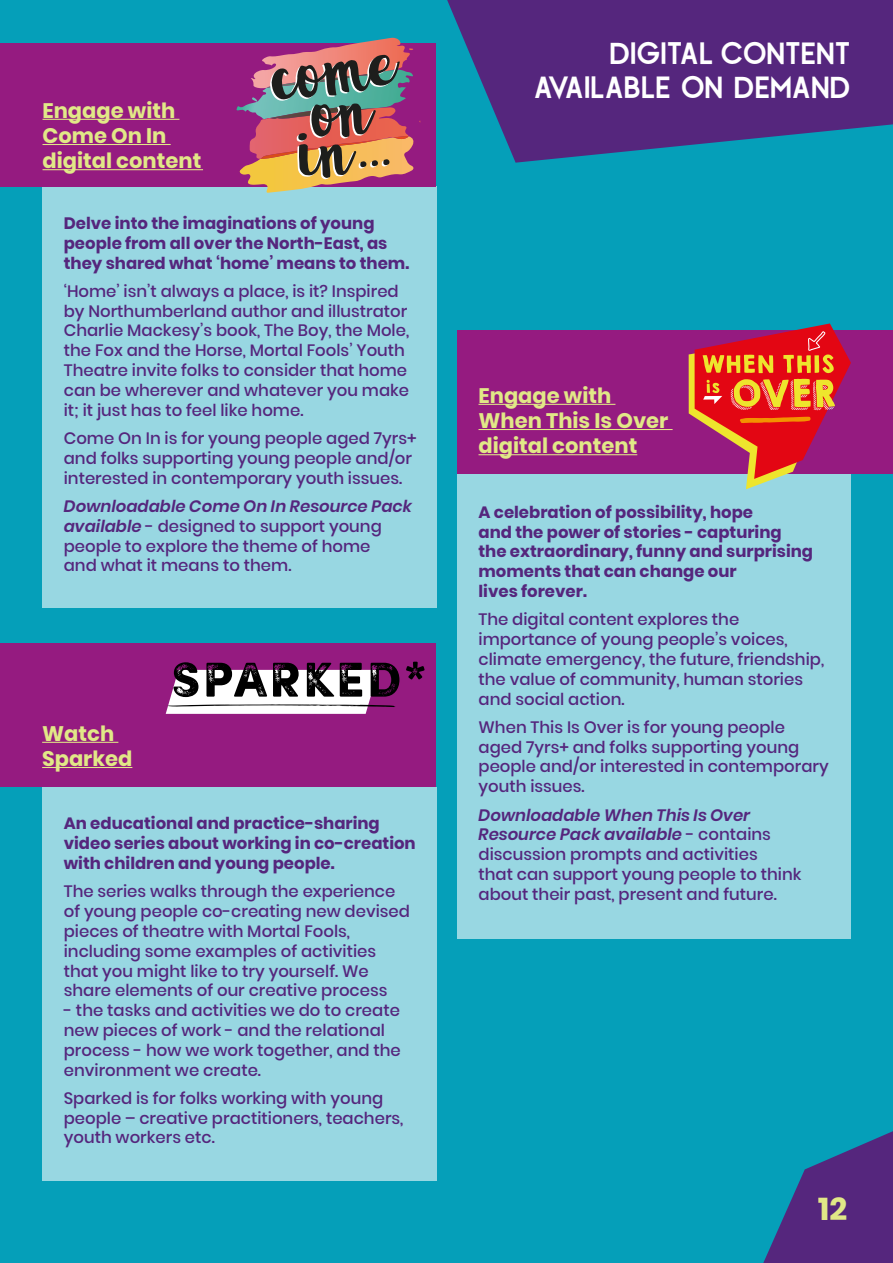
<style>
.page{position:relative;width:893px;height:1263px;background:#059fb9}
.page>*{position:absolute;margin:0;border:0;box-sizing:border-box;transform-origin:0 0}
.t1{font:45.3px/34px "Quirk";color:#fff;text-align:right}
.t2{font:700 31.5px "Poppins";color:#e1e887}
.t3{font:700 21px/25.2px "Poppins";color:#e1e887}
.t4{font:500 16.5px/19.8px "Poppins";color:#55267d}
.t5{font:700 16.5px/19.8px "Poppins";color:#55267d}
.s1{font-weight:600;font-style:italic}
</style>
<div class="page">
<svg style="left:763px;top:1131px;width:130px;height:132px"></svg>
<div style="left:457px;top:473px;width:393px;height:466px;background:#98d7e2"></div>
<div style="left:457px;top:330px;width:436px;height:143px;background:#951b80"></div>
<svg style="left:689px;top:323px;width:162px;height:166px"></svg>
<hr style="left:478px;top:404px;width:137px;height:1px;background:#e1e887">
<hr style="left:478px;top:429px;width:195px;height:1px;background:#e1e887">
<hr style="left:478px;top:454px;width:159px;height:1px;background:#e1e887">
<div style="left:42px;top:186px;width:394px;height:422px;background:#98d7e2"></div>
<div style="left:0;top:43px;width:436px;height:143px;background:#951b80"></div>
<hr style="left:43px;top:119px;width:136px;height:1px;background:#e1e887">
<hr style="left:43px;top:144px;width:128px;height:1px;background:#e1e887">
<hr style="left:43px;top:169px;width:160px;height:1px;background:#e1e887">
<svg style="left:237px;top:38px;width:183px;height:155px"></svg>
<div style="left:42px;top:787px;width:394px;height:394px;background:#98d7e2"></div>
<div style="left:0;top:643px;width:436px;height:144px;background:#951b80"></div>
<hr style="left:42px;top:742px;width:76px;height:1px;background:#e1e887">
<hr style="left:42px;top:767px;width:90px;height:1px;background:#e1e887">
<svg style="left:406px;top:662px;width:18px;height:17px"></svg>
<svg style="left:166px;top:662px;width:233px;height:52px;background:#978294"></svg>
<svg style="left:447px;top:0;width:446px;height:163px;fill:#55267d"></svg>
<p class="t3" style="left:43px;top:98px;width:160px">Engage with<br>Come On In digital content</p>
<p class="t5" style="left:64px;top:213px;width:347px">Delve into the imaginations of young people from all over the North-East, as they shared what ‘home’ means to them.</p>
<p class="t4" style="left:64px;top:281px;width:347px">‘Home’ isn’t always a place, is it? Inspired by Northumberland author and illustrator Charlie Mackesy’s book, The Boy, the Mole, the Fox and the Horse, Mortal Fools’ Youth Theatre invite folks to consider that home can be wherever and whatever you make it; it just has to feel like home.</p>
<p class="t4" style="left:64px;top:428px;width:354px">Come On In is for young people aged 7yrs+ and folks supporting young people and/or interested in contemporary youth issues.</p>
<p class="t4" style="left:64px;top:496px;width:350px"><span class="s1">Downloadable Come On In Resource Pack available</span> - designed to support young people to explore the theme of home<br>and what it means to them.</p>
<p class="t3" style="left:42px;top:721px;width:92px">Watch<br>Sparked</p>
<p class="t5" style="left:64px;top:814px;width:353px">An educational and practice-sharing video series about working in co-creation with children and young people.</p>
<p class="t4" style="left:64px;top:882px;width:348px">The series walks through the experience of young people co-creating new devised pieces of theatre with Mortal Fools, including some examples of activities that you might like to try yourself. We share elements of our creative process</p>
<p class="t4" style="left:64px;top:1000px;width:339px">- the tasks and activities we do to create new pieces of work - and the relational process - how we work together, and the environment we create.</p>
<p class="t4" style="left:64px;top:1088px;width:341px">Sparked is for folks working with young people – creative practitioners, teachers, youth workers etc.</p>
<h1 class="t1" style="left:534px;top:33px;width:318px">DIGITAL CONTENT<br>AVAILABLE ON DEMAND</h1>
<p class="t3" style="left:478px;top:383px;width:191px">Engage with<br>When This Is Over digital content</p>
<p class="t5" style="left:478px;top:502px;width:336px">A celebration of possibility, hope<br>and the power of stories - capturing the extraordinary, funny and surprising moments that can change our<br>lives forever.</p>
<p class="t4" style="left:478px;top:610px;width:347px">The digital content explores the importance of young people’s voices, climate emergency, the future, friendship, the value of community, human stories and social action.</p>
<p class="t4" style="left:478px;top:717px;width:352px">When This Is Over is for young people aged 7yrs+ and folks supporting young people and/or interested in contemporary youth issues.</p>
<p class="t4" style="left:478px;top:805px;width:325px"><span class="s1">Downloadable When This Is Over Resource Pack available</span> - contains discussion prompts and activities<br>that can support young people to think about their past, present and future.</p>
<h2 class="t2" style="left:818px;top:1190px;width:31px">12</h2>
</div>
